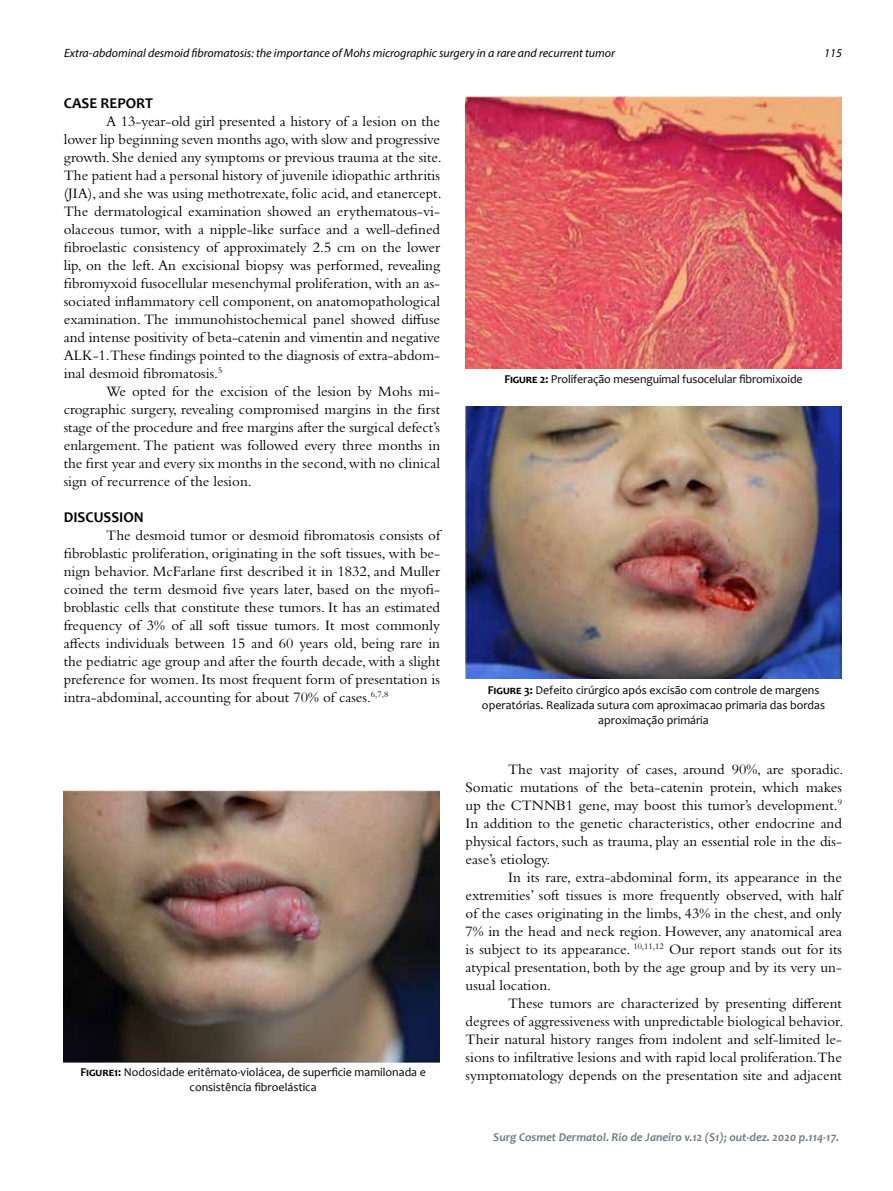
<style>
.page{position:relative;width:893px;height:1191px;background:#fff}
.page>*{position:absolute;margin:0;border:0;box-sizing:border-box;transform-origin:0 0}
.t1{font:15px/18px "Bembo Std";color:#000;text-align:justify}
.t2{font:700 15px "Candara";color:#000}
.t3{font:12px/15px "Candara";color:#000;text-align:center}
.t4{font:italic 12px "Myriad Pro";color:#000}
.t5{font:italic 700 12px "Candara";color:#717e86}
.s1{font-weight:700}
</style>
<div class="page">
<img style="left:466px;top:96px;width:375px;height:272px">
<img style="left:466px;top:406px;width:375px;height:272px">
<img style="left:64px;top:790px;width:375px;height:272px">
<p class="t4" style="left:64px;top:46px;width:552px">Extra-abdominal desmoid fibromatosis: the importance of Mohs micrographic surgery in a rare and recurrent tumor</p>
<p class="t4" style="left:824px;top:46px;width:19px">115</p>
<p class="t2" style="left:64px;top:94px;width:91px">CASE REPORT</p>
<p class="t1" style="left:64px;top:112px;width:379px;text-indent:43px">A 13-year-old girl presented a history of a lesion on the lower lip beginning seven months ago, with slow and progressive growth. She denied any symptoms or previous trauma at the site.<br>The patient had a personal history of juvenile idiopathic arthritis (JIA), and she was using methotrexate, folic acid, and etanercept.<br>The dermatological examination showed an erythematous-vi&shy;olaceous tumor, with a nipple-like surface and a well-defined fibroelastic consistency of approximately 2.5 cm on the lower lip, on the left. An excisional biopsy was performed, revealing fibromyxoid fusocellular mesenchymal proliferation, with an as&shy;sociated inflammatory cell component, on anatomopathological examination. The immunohistochemical panel showed diffuse and intense positivity of beta-catenin and vimentin and negative ALK-1.These findings pointed to the diagnosis of extra-abdom&shy;inal desmoid fibromatosis.<sup>5</sup></p>
<p class="t1" style="left:64px;top:382px;width:378px;text-indent:43px">We opted for the excision of the lesion by Mohs mi&shy;crographic surgery, revealing compromised margins in the first stage of the procedure and free margins after the surgical defect’s enlargement. The patient was followed every three months in the first year and every six months in the second, with no clinical sign of recurrence of the lesion.</p>
<p class="t2" style="left:64px;top:508px;width:82px">DISCUSSION</p>
<p class="t1" style="left:64px;top:526px;width:378px;text-indent:43px">The desmoid tumor or desmoid fibromatosis consists of fibroblastic proliferation, originating in the soft tissues, with be&shy;nign behavior. McFarlane first described it in 1832, and Muller coined the term desmoid five years later, based on the myofi&shy;broblastic cells that constitute these tumors. It has an estimated frequency of 3% of all soft tissue tumors. It most commonly affects individuals between 15 and 60 years old, being rare in the pediatric age group and after the fourth decade, with a slight preference for women. Its most frequent form of presentation is intra-abdominal, accounting for about 70% of cases.<sup>6,7,8</sup></p>
<p class="t3" style="left:80px;top:1065px;width:347px"><span class="s1">Figure1:</span> Nodosidade eritêmato-violácea, de superficie mamilonada e consistência fibroelástica</p>
<p class="t3" style="left:504px;top:371px;width:300px"><span class="s1">Figure 2:</span> Proliferação mesenguimal fusocelular fibromixoide</p>
<p class="t3" style="left:482px;top:682px;width:345px"><span class="s1">Figure 3:</span> Defeito cirúrgico após excisão com controle de margens operatórias. Realizada sutura com aproximacao primaria das bordas aproximação primária</p>
<p class="t1" style="left:466px;top:760px;width:379px;text-indent:43px">The vast majority of cases, around 90%, are sporadic.<br>Somatic mutations of the beta-catenin protein, which makes up the CTNNB1 gene, may boost this tumor’s development.<sup>9<br></sup>In addition to the genetic characteristics, other endocrine and physical factors, such as trauma, play an essential role in the dis&shy;ease’s etiology.</p>
<p class="t1" style="left:466px;top:868px;width:378px;text-indent:43px">In its rare, extra-abdominal form, its appearance in the extremities’ soft tissues is more frequently observed, with half of the cases originating in the limbs, 43% in the chest, and only 7% in the head and neck region. However, any anatomical area is subject to its appearance. <sup>10,11,12</sup> Our report stands out for its atypical presentation, both by the age group and by its very un&shy;usual location.</p>
<p class="t1" style="left:466px;top:994px;width:379px;text-indent:43px">These tumors are characterized by presenting different degrees of aggressiveness with unpredictable biological behavior.<br>Their natural history ranges from indolent and self-limited le&shy;sions to infiltrative lesions and with rapid local proliferation.The symptomatology depends on the presentation site and adjacent</p>
<p class="t5" style="left:493px;top:1130px;width:347px">Surg Cosmet Dermatol. Rio de Janeiro v.12 (S1); out-dez. 2020 p.114-17.</p>
</div>
